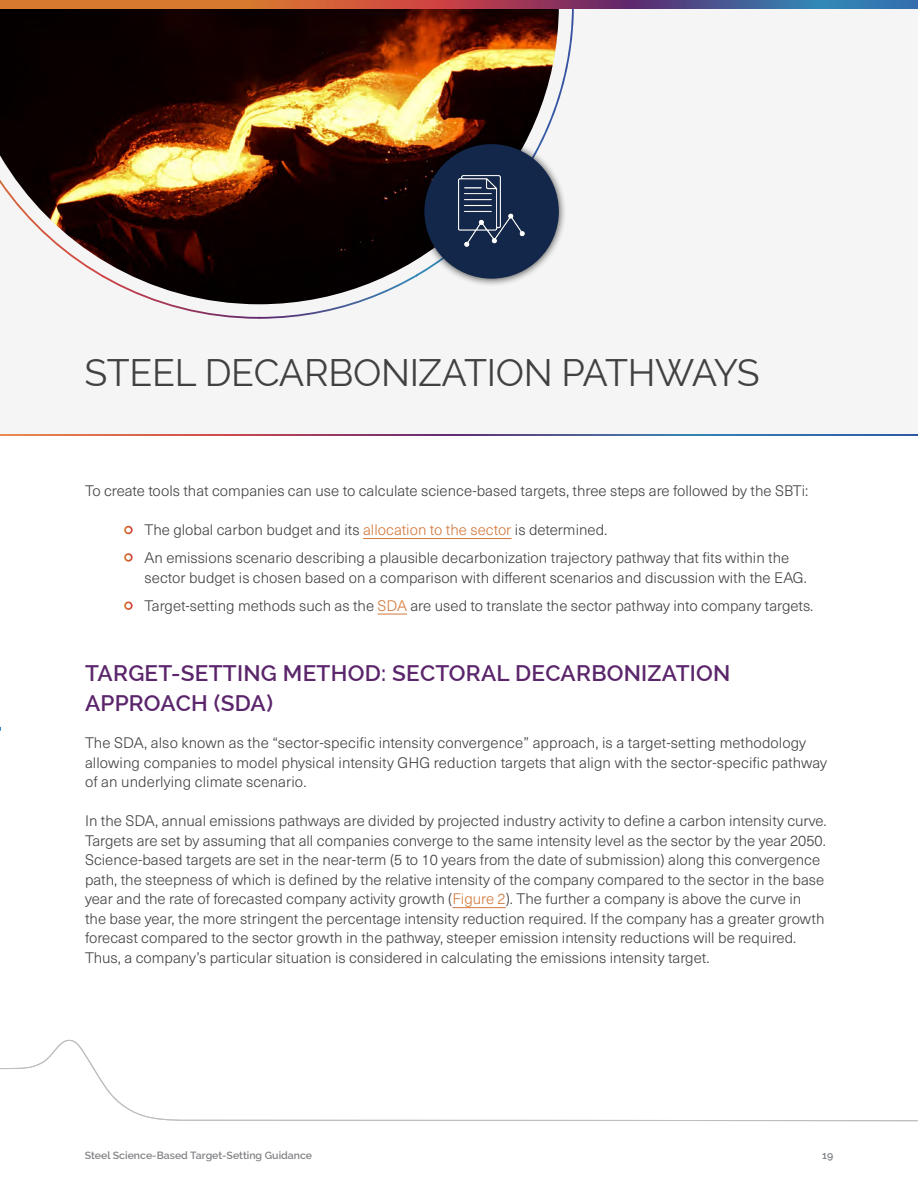
<style>
.page{position:relative;width:918px;height:1188px;background:#fff}
.page>*{position:absolute;margin:0;border:0;box-sizing:border-box;transform-origin:0 0}
.t1{font:37.5px "Raleway";letter-spacing:-.01em;color:#414042}
.t2{font:600 22.5px/30px "Raleway";letter-spacing:.01em;color:#5b256b}
.t3{font:300 15px/19.5px "Neue Haas Unica";color:#414042}
.t4{font:600 10.5px "Raleway";color:#808285}
.s1{color:#d2793c}
</style>
<div class="page">
<div style="left:0;top:0;width:918px;height:436px;background:#f1f1f1"></div>
<svg style="left:1px;top:9px;width:573px;height:310px"></svg>
<svg style="left:1px;top:434px;width:917px;height:2px"></svg>
<div style="left:417px;top:136px;width:150px;height:151px;background:#000;opacity:.75"></div>
<div style="left:424px;top:144px;width:135px;height:135px;background:#12274a;border-radius:50%"></div>
<img style="left:458px;top:175px;width:67px;height:72px">
<svg style="left:1px;top:0;width:917px;height:9px"></svg>
<hr style="left:0;top:0;width:1px;height:1188px;background:#12274a">
<img style="left:0;top:371px;width:1px;height:361px">
<svg style="left:0;top:1039px;width:918px;height:83px"></svg>
<hr style="left:363px;top:538px;width:148px;height:1px;background:#d2793c">
<svg style="left:378px;top:614px;width:29px;height:1px"></svg>
<svg style="left:124px;top:526px;width:9px;height:8px"></svg>
<svg style="left:124px;top:553px;width:9px;height:9px"></svg>
<svg style="left:124px;top:601px;width:9px;height:9px"></svg>
<hr style="left:452px;top:907px;width:54px;height:1px;background:#d2793c">
<h1 class="t1" style="left:85px;top:351px;width:677px">STEEL DECARBONIZATION PATHWAYS</h1>
<p class="t3" style="left:85px;top:480px;width:725px">To create tools that companies can use to calculate science-based targets, three steps are followed by the SBTi:</p>
<p class="t3" style="left:145px;top:515px;width:646px;line-height:28px">The global carbon budget and its <span class="s1">allocation to the sector</span> is determined.<br>An emissions scenario describing a plausible decarbonization trajectory pathway that fits within the</p>
<p class="t3" style="left:145px;top:563px;width:670px;line-height:28px">sector budget is chosen based on a comparison with different scenarios and discussion with the EAG.<br>Target-setting methods such as the <span class="s1">SDA</span> are used to translate the sector pathway into company targets.</p>
<h2 class="t2" style="left:85px;top:658px;width:647px">TARGET-SETTING METHOD: SECTORAL DECARBONIZATION<br>APPROACH (SDA)</h2>
<p class="t3" style="left:85px;top:732px;width:743px">The SDA, also known as the “sector-specific intensity convergence” approach, is a target-setting methodology allowing companies to model physical intensity GHG reduction targets that align with the sector-specific pathway of an underlying climate scenario.</p>
<p class="t3" style="left:85px;top:810px;width:743px">In the SDA, annual emissions pathways are divided by projected industry activity to define a carbon intensity curve.<br>Targets are set by assuming that all companies converge to the same intensity level as the sector by the year 2050.<br>Science-based targets are set in the near-term (5 to 10 years from the date of submission) along this convergence path, the steepness of which is defined by the relative intensity of the company compared to the sector in the base year and the rate of forecasted company activity growth (<span class="s1">Figure 2</span>). The further a company is above the curve in<br>the base year, the more stringent the percentage intensity reduction required. If the company has a greater growth forecast compared to the sector growth in the pathway, steeper emission intensity reductions will be required.<br>Thus, a company’s particular situation is considered in calculating the emissions intensity target.</p>
<p class="t4" style="left:85px;top:1150px;width:229px">Steel Science-Based Target-Setting Guidance</p>
<p class="t4" style="left:822px;top:1150px;width:13px">19</p>
</div>
